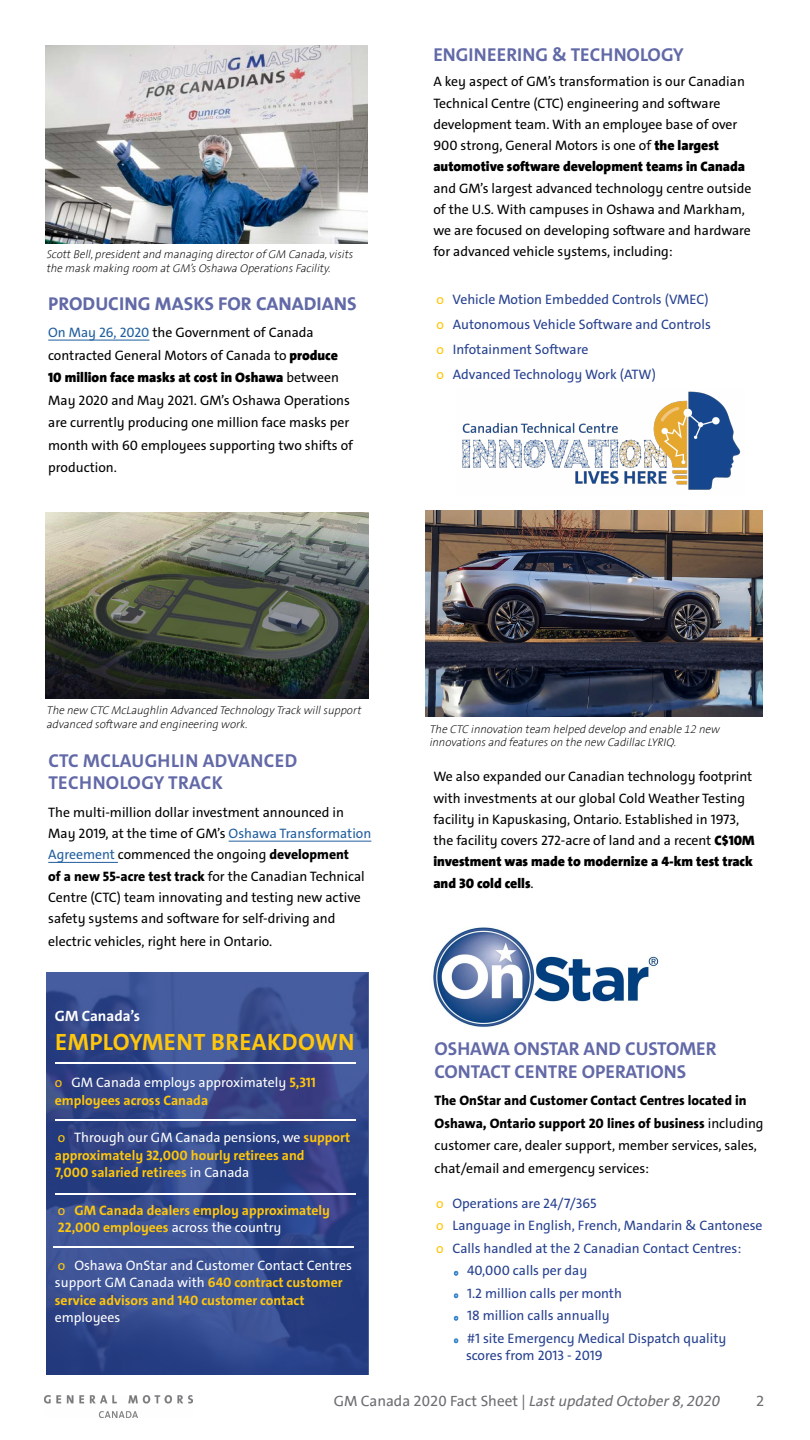
<style>
.page{position:relative;width:810px;height:1440px;background:#fff}
.page>*{position:absolute;margin:0;border:0;box-sizing:border-box;transform-origin:0 0}
.t1{font:700 23.75px "GM Global Sans";letter-spacing:.02em;color:#ffc60b}
.t2{font:700 18.75px/22.5px "GM Global Sans";color:#6269a7}
.t3{font:700 18.75px/22.5px "GM Global Sans";letter-spacing:.02em;color:#6269a7}
.t4{font:700 18.75px "GM Sans";color:#6269a7}
.t5{font:italic 15px "GM Sans";color:#6d6e71}
.t6{font:700 15px "GM Global Sans";color:#fff}
.t7{font:15px "GM Sans";color:#6d6e71}
.t8{font:13.75px/21.2px "GM Global Sans";color:#000}
.t9{font:13.75px/25px "GM Global Sans";color:#25408f}
.t10{font:13.75px/17.5px "GM Global Sans";color:#fff}
.t11{font:700 13.75px/17.5px "GM Global Sans";color:#ffc60b}
.t12{font:italic 300 11.25px/13.8px "GM Sans";color:#000}
.s1{color:#215e9e}
.s2{font-weight:900}
.s3{color:#ffc60b}
.s4{font-weight:800}
.s5{font-weight:700;color:#ffc60b}
.s6{font-weight:400}
.s7{font-weight:400;color:#fff}
.s8{font-size:7.5px;color:#3c87c7}
.s9{font-style:normal}
</style>
<div class="page">
<img style="left:44px;top:1396px;width:149px;height:21px">
<img style="left:433px;top:927px;width:226px;height:100px">
<svg style="left:46px;top:972px;width:322px;height:402px;background:#34498c"></svg>
<hr style="left:55px;top:1062px;width:301px;height:2px;background:#fff">
<hr style="left:55px;top:1119px;width:301px;height:2px;background:#fff">
<hr style="left:55px;top:1193px;width:301px;height:2px;background:#fff">
<hr style="left:53px;top:1246px;width:301px;height:2px;background:#fff">
<img style="left:426px;top:511px;width:336px;height:205px">
<img style="left:45px;top:45px;width:322px;height:198px">
<hr style="left:48px;top:340px;width:101px;height:1px;background:#215e9e">
<img style="left:46px;top:512px;width:323px;height:187px">
<hr style="left:229px;top:841px;width:142px;height:1px;background:#215e9e">
<hr style="left:48px;top:862px;width:70px;height:1px;background:#215e9e">
<img style="left:462px;top:391px;width:279px;height:99px">
<p class="t12" style="left:47px;top:248px;width:308px">Scott Bell, president and managing director of GM Canada, visits the mask making room at GM’s Oshawa Operations Facility.</p>
<h2 class="t4" style="left:48px;top:292px;width:310px">PRODUCING MASKS FOR CANADIANS</h2>
<p class="t8" style="left:48px;top:321px;width:306px;line-height:22.5px"><span class="s1">On May 26, 2020</span> the Government of Canada contracted General Motors of Canada to <span class="s2">produce 10 million face masks at cost in Oshawa</span> between May 2020 and May 2021. GM’s Oshawa Operations are currently producing one million face masks per month with 60 employees supporting two shifts of production.</p>
<h2 class="t2" style="left:433px;top:44px;width:252px">ENGINEERING &amp; TECHNOLOGY</h2>
<p class="t8" style="left:433px;top:71px;width:313px">A key aspect of GM’s transformation is our Canadian Technical Centre (CTC) engineering and software development team. With an employee base of over 900 strong, General Motors is one of <span class="s2">the largest automotive software development teams in Canada</span></p>
<p class="t8" style="left:433px;top:177px;width:320px">and GM’s largest advanced technology centre outside of the U.S. With campuses in Oshawa and Markham, we are focused on developing software and hardware for advanced vehicle systems, including:</p>
<p class="t9" style="left:436px;top:287px;width:276px"><span class="s3">o</span> Vehicle Motion Embedded Controls (VMEC) <span class="s3">o</span> Autonomous Vehicle Software and Controls <span class="s3">o</span> Infotainment Software<br><span class="s3">o</span> Advanced Technology Work (ATW)</p>
<p class="t12" style="left:47px;top:703px;width:316px">The new CTC McLaughlin Advanced Technology Track will support advanced software and engineering work.</p>
<h2 class="t3" style="left:48px;top:750px;width:250px">CTC MCLAUGHLIN ADVANCED<br>TECHNOLOGY TRACK</h2>
<p class="t8" style="left:48px;top:802px;width:325px">The multi-million dollar investment announced in May 2019, at the time of GM’s <span class="s1">Oshawa Transformation Agreement</span> commenced the ongoing <span class="s4">development<br>of a new 55-acre test track</span> for the Canadian Technical Centre (CTC) team innovating and testing new active safety systems and software for self-driving and</p>
<p class="t8" style="left:48px;top:931px;width:226px">electric vehicles, right here in Ontario.</p>
<p class="t6" style="left:55px;top:1006px;width:87px">GM Canada’s</p>
<h1 class="t1" style="left:55px;top:1027px;width:301px">EMPLOYMENT BREAKDOWN</h1>
<p class="t10" style="left:55px;top:1074px;width:263px"><span class="s3">o</span> GM Canada employs approximately <span class="s5">5,311 employees across Canada</span></p>
<p class="t11" style="left:55px;top:1129px;width:297px"><span class="s6">o</span> <span class="s7">Through our GM Canada pensions, we</span> support approximately 32,000 hourly retirees and<br>7,000 salaried retirees <span class="s7">in Canada</span></p>
<p class="t11" style="left:58px;top:1202px;width:274px"><span class="s6">o</span> GM Canada dealers employ approximately<br>22,000 employees <span class="s7">across the country</span></p>
<p class="t10" style="left:55px;top:1257px;width:299px"><span class="s3">o</span> Oshawa OnStar and Customer Contact Centres support GM Canada with <span class="s5">640 contract customer service advisors and 140 customer contact</span></p>
<p class="t10" style="left:55px;top:1309px;width:67px">employees</p>
<p class="t12" style="left:430px;top:722px;width:292px">The CTC innovation team helped develop and enable 12 new innovations and features on the new Cadillac LYRIQ.</p>
<p class="t8" style="left:433px;top:766px;width:323px">We also expanded our Canadian technology footprint with investments at our global Cold Weather Testing facility in Kapuskasing, Ontario. Established in 1973, the facility covers 272-acre of land and a recent <span class="s2">C$10M investment was made to modernize a 4-km test track and 30 cold cells</span>.</p>
<h2 class="t2" style="left:435px;top:1038px;width:284px">OSHAWA ONSTAR AND CUSTOMER<br>CONTACT CENTRE OPERATIONS</h2>
<p class="t8" style="left:435px;top:1090px;width:331px;line-height:22.5px"><span class="s4">The OnStar and Customer Contact Centres located in Oshawa, Ontario support 20 lines of business</span> including customer care, dealer support, member services, sales, chat/email and emergency services:</p>
<p class="t9" style="left:436px;top:1191px;width:162px"><span class="s3">o</span> Operations are 24/7/365</p>
<p class="t9" style="left:436px;top:1213px;width:328px"><span class="s3">o</span> Language in English, French, Mandarin &amp; Cantonese</p>
<p class="t9" style="left:436px;top:1236px;width:307px"><span class="s3">o</span> Calls handled at the 2 Canadian Contact Centres:</p>
<p class="t9" style="left:454px;top:1258px;width:135px"><span class="s8">o</span> 40,000 calls per day</p>
<p class="t9" style="left:454px;top:1281px;width:169px"><span class="s8">o</span> 1.2 million calls per month</p>
<p class="t9" style="left:454px;top:1303px;width:157px"><span class="s8">o</span> 18 million calls annually</p>
<p class="t9" style="left:454px;top:1326px;width:274px"><span class="s8">o</span> #1 site Emergency Medical Dispatch quality</p>
<p class="t9" style="left:466px;top:1343px;width:138px">scores from 2013 - 2019</p>
<p class="t5" style="left:334px;top:1392px;width:388px"><span class="s9">GM Canada 2020 Fact Sheet |</span> Last updated October 8, 2020</p>
<p class="t7" style="left:756px;top:1393px;width:10px">2</p>
</div>
